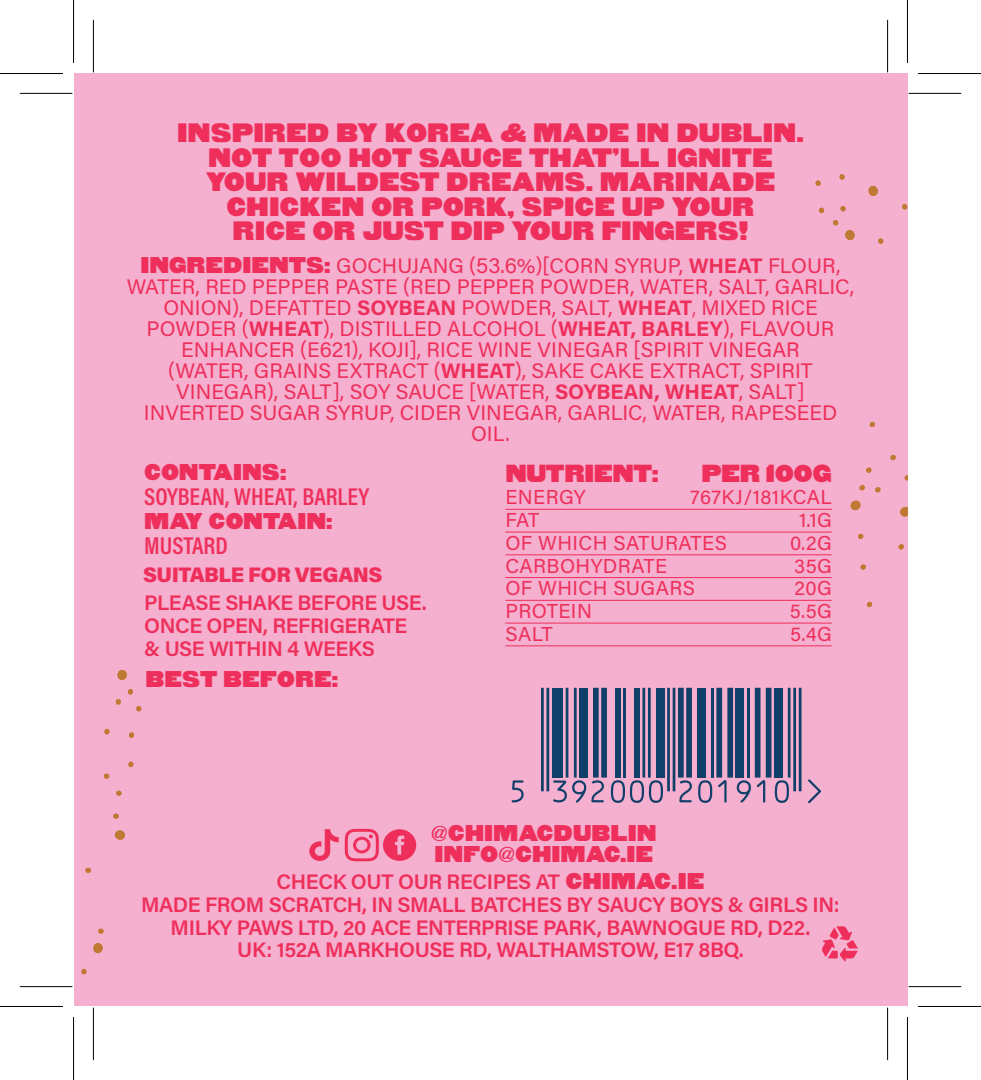
<style>
.page{position:relative;width:981px;height:1080px;background:#fff}
.page>*{position:absolute;margin:0;border:0;box-sizing:border-box;transform-origin:0 0}
.t1{font:24.5px/24.5px "Public Notice JNL";color:#ee2f5b}
.t2{font:600 24.5px "Acumin Pro Cond";color:#ee2f5b}
.Nutrients{font:22.75px "Public Notice JNL";letter-spacing:-.02em;color:#ee2f5b}
.t3{font:21px/21px "Acumin Pro";color:#ee2f5b;text-align:center}
.t4{font:600 21px/22.8px "Acumin Pro";letter-spacing:-.02em;color:#ee2f5b;text-align:center}
.t5{font:21px "Public Notice JNL";color:#ee2f5b}
.t6{font:900 21px "Acumin Pro";letter-spacing:-.02em;color:#ee2f5b}
.Nutrients-2{font:20.3px "Acumin Pro";letter-spacing:.02em;color:#ee2f5b}
.s1{font-family:"Public Notice JNL"}
.s2{font-weight:700}
.s3{font-weight:300}
.s4{font-family:"Public Notice JNL";font-weight:400}
</style>
<div class="page">
<div style="left:74px;top:74px;width:833px;height:932px;background:#f5afcf"></div>
<svg style="left:898px;top:544px;width:5px;height:5px"></svg>
<svg style="left:904px;top:475px;width:3px;height:5px"></svg>
<svg style="left:875px;top:487px;width:5px;height:5px"></svg>
<svg style="left:866px;top:467px;width:5px;height:6px"></svg>
<svg style="left:858px;top:534px;width:5px;height:5px"></svg>
<svg style="left:859px;top:485px;width:5px;height:5px"></svg>
<svg style="left:860px;top:564px;width:5px;height:5px"></svg>
<svg style="left:869px;top:422px;width:6px;height:5px"></svg>
<svg style="left:890px;top:455px;width:5px;height:5px"></svg>
<svg style="left:850px;top:500px;width:10px;height:10px"></svg>
<svg style="left:900px;top:507px;width:7px;height:9px"></svg>
<svg style="left:866px;top:602px;width:6px;height:5px"></svg>
<svg style="left:902px;top:204px;width:5px;height:6px"></svg>
<svg style="left:839px;top:174px;width:5px;height:6px"></svg>
<svg style="left:840px;top:206px;width:5px;height:6px"></svg>
<svg style="left:819px;top:207px;width:5px;height:6px"></svg>
<svg style="left:878px;top:238px;width:5px;height:6px"></svg>
<svg style="left:833px;top:220px;width:5px;height:6px"></svg>
<svg style="left:815px;top:180px;width:5px;height:6px"></svg>
<svg style="left:845px;top:230px;width:9px;height:10px"></svg>
<svg style="left:868px;top:186px;width:9px;height:10px"></svg>
<svg style="left:822px;top:926px;width:35px;height:35px"></svg>
<svg style="left:309px;top:829px;width:29px;height:32px"></svg>
<svg style="left:345px;top:829px;width:71px;height:32px"></svg>
<hr style="left:546px;top:688px;width:3px;height:103px;background:#103f6a">
<hr style="left:541px;top:688px;width:2px;height:103px;background:#103f6a">
<div style="left:552px;top:688px;width:11px;height:89px;background:#103f6a"></div>
<hr style="left:574px;top:688px;width:2px;height:89px;background:#103f6a">
<hr style="left:565px;top:688px;width:3px;height:89px;background:#103f6a">
<div style="left:579px;top:688px;width:8px;height:89px;background:#103f6a"></div>
<div style="left:601px;top:688px;width:6px;height:89px;background:#103f6a"></div>
<div style="left:593px;top:688px;width:5px;height:89px;background:#103f6a"></div>
<div style="left:615px;top:688px;width:5px;height:89px;background:#103f6a"></div>
<hr style="left:623px;top:688px;width:3px;height:89px;background:#103f6a">
<div style="left:634px;top:688px;width:5px;height:89px;background:#103f6a"></div>
<hr style="left:648px;top:688px;width:2px;height:89px;background:#103f6a">
<hr style="left:642px;top:688px;width:3px;height:89px;background:#103f6a">
<div style="left:656px;top:688px;width:8px;height:89px;background:#103f6a"></div>
<hr style="left:672px;top:688px;width:3px;height:103px;background:#103f6a">
<hr style="left:667px;top:688px;width:2px;height:103px;background:#103f6a">
<div style="left:686px;top:688px;width:6px;height:89px;background:#103f6a"></div>
<div style="left:678px;top:688px;width:5px;height:89px;background:#103f6a"></div>
<div style="left:697px;top:688px;width:8px;height:89px;background:#103f6a"></div>
<hr style="left:711px;top:688px;width:2px;height:89px;background:#103f6a">
<div style="left:727px;top:688px;width:6px;height:89px;background:#103f6a"></div>
<div style="left:716px;top:688px;width:6px;height:89px;background:#103f6a"></div>
<div style="left:735px;top:688px;width:8px;height:89px;background:#103f6a"></div>
<hr style="left:746px;top:688px;width:3px;height:89px;background:#103f6a">
<div style="left:765px;top:688px;width:6px;height:89px;background:#103f6a"></div>
<div style="left:754px;top:688px;width:6px;height:89px;background:#103f6a"></div>
<div style="left:774px;top:688px;width:8px;height:89px;background:#103f6a"></div>
<hr style="left:798px;top:688px;width:3px;height:103px;background:#103f6a">
<hr style="left:793px;top:688px;width:3px;height:103px;background:#103f6a">
<hr style="left:787px;top:688px;width:3px;height:89px;background:#103f6a">
<svg style="left:511px;top:780px;width:277px;height:23px"></svg>
<svg style="left:808px;top:779px;width:13px;height:24px"></svg>
<hr style="left:505px;top:509px;width:326px;height:1px;background:#ee2f5b">
<hr style="left:505px;top:531px;width:326px;height:1px;background:#ee2f5b">
<hr style="left:505px;top:554px;width:326px;height:1px;background:#ee2f5b">
<hr style="left:505px;top:577px;width:326px;height:1px;background:#ee2f5b">
<hr style="left:505px;top:600px;width:326px;height:1px;background:#ee2f5b">
<hr style="left:505px;top:622px;width:326px;height:1px;background:#ee2f5b">
<hr style="left:505px;top:645px;width:326px;height:1px;background:#ee2f5b">
<svg style="left:85px;top:868px;width:6px;height:5px"></svg>
<svg style="left:104px;top:728px;width:5px;height:6px"></svg>
<svg style="left:116px;top:699px;width:5px;height:5px"></svg>
<svg style="left:136px;top:706px;width:5px;height:5px"></svg>
<svg style="left:128px;top:761px;width:5px;height:6px"></svg>
<svg style="left:128px;top:689px;width:5px;height:5px"></svg>
<svg style="left:129px;top:732px;width:5px;height:6px"></svg>
<svg style="left:117px;top:670px;width:10px;height:10px"></svg>
<svg style="left:81px;top:968px;width:5px;height:6px"></svg>
<svg style="left:93px;top:943px;width:10px;height:10px"></svg>
<svg style="left:98px;top:928px;width:6px;height:5px"></svg>
<svg style="left:104px;top:773px;width:6px;height:5px"></svg>
<svg style="left:116px;top:790px;width:6px;height:5px"></svg>
<svg style="left:113px;top:813px;width:6px;height:5px"></svg>
<svg style="left:115px;top:830px;width:10px;height:10px"></svg>
<svg style="left:20px;top:92px;width:52px;height:1px"></svg>
<svg style="left:908px;top:92px;width:53px;height:1px"></svg>
<svg style="left:20px;top:987px;width:52px;height:1px"></svg>
<svg style="left:908px;top:987px;width:53px;height:1px"></svg>
<svg style="left:92px;top:20px;width:1px;height:52px"></svg>
<svg style="left:92px;top:1008px;width:1px;height:52px"></svg>
<svg style="left:888px;top:20px;width:1px;height:52px"></svg>
<svg style="left:888px;top:1008px;width:1px;height:52px"></svg>
<hr style="left:20px;top:93px;width:52px;height:1px;background:#000">
<hr style="left:908px;top:93px;width:53px;height:1px;background:#000">
<hr style="left:20px;top:986px;width:52px;height:1px;background:#000">
<hr style="left:908px;top:986px;width:53px;height:1px;background:#000">
<hr style="left:93px;top:20px;width:1px;height:52px;background:#000">
<hr style="left:93px;top:1007px;width:1px;height:53px;background:#000">
<hr style="left:886px;top:20px;width:2px;height:52px;background:#000">
<hr style="left:886px;top:1007px;width:2px;height:53px;background:#000">
<svg style="left:907px;top:0;width:1px;height:63px"></svg>
<svg style="left:907px;top:1017px;width:1px;height:63px"></svg>
<hr style="left:0;top:73px;width:63px;height:1px;background:#000">
<hr style="left:917px;top:73px;width:63px;height:1px;background:#000">
<hr style="left:0;top:1006px;width:63px;height:1px;background:#000">
<hr style="left:917px;top:1006px;width:63px;height:1px;background:#000">
<hr style="left:73px;top:0;width:1px;height:63px;background:#000">
<hr style="left:73px;top:1017px;width:1px;height:63px;background:#000">
<hr style="left:906px;top:0;width:1px;height:63px;background:#000">
<hr style="left:906px;top:1017px;width:1px;height:63px;background:#000">
<p class="t1" style="left:177px;top:119px;width:628px">INSPIRED BY KOREA &amp; MADE IN DUBLIN.</p>
<p class="t1" style="left:206px;top:144px;width:571px">NOT TOO HOT SAUCE THAT’LL IGNITE<br>YOUR WILDEST DREAMS. MARINADE</p>
<p class="t1" style="left:226px;top:193px;width:529px">CHICKEN OR PORK, SPICE UP YOUR</p>
<p class="t1" style="left:232px;top:217px;width:517px">RICE OR JUST DIP YOUR FINGERS!</p>
<p class="t3" style="left:127px;top:254px;width:728px"><span class="s1">INGREDIENTS:</span> GOCHUJANG (53.6%)[CORN SYRUP, <span class="s2">WHEAT</span> FLOUR, WATER, RED PEPPER PASTE (RED PEPPER POWDER, WATER, SALT, GARLIC, ONION), DEFATTED <span class="s2">SOYBEAN</span> POWDER, SALT, <span class="s2">WHEAT</span><span class="s3">,</span> MIXED RICE POWDER (<span class="s2">WHEAT</span>), DISTILLED ALCOHOL (<span class="s2">WHEAT, BARLEY</span>), FLAVOUR ENHANCER (E621), KOJI], RICE WINE VINEGAR [SPIRIT VINEGAR<br>(WATER, GRAINS EXTRACT (<span class="s2">WHEAT</span>), SAKE CAKE EXTRACT, SPIRIT VINEGAR), SALT], SOY SAUCE [WATER, <span class="s2">SOYBEAN, WHEAT</span>, SALT] INVERTED SUGAR SYRUP, CIDER VINEGAR, GARLIC, WATER, RAPESEED OIL.</p>
<p class="t5" style="left:144px;top:459px;width:144px">CONTAINS:</p>
<p class="t2" style="left:144px;top:480px;width:227px">SOYBEAN, WHEAT, BARLEY</p>
<p class="t5" style="left:144px;top:508px;width:190px">MAY CONTAIN:</p>
<p class="t2" style="left:144px;top:529px;width:85px">MUSTARD</p>
<p class="t6" style="left:143px;top:559px;width:241px">SUITABLE FOR VEGANS</p>
<p class="t4" style="left:144px;top:590px;width:284px;text-align:left">PLEASE SHAKE BEFORE USE.<br>ONCE OPEN, REFRIGERATE &amp; USE WITHIN 4 WEEKS</p>
<p class="t5" style="left:145px;top:666px;width:194px">BEST BEFORE:</p>
<p class="Nutrients" style="left:505px;top:459px;width:155px">NUTRIENT:</p>
<p class="Nutrients" style="left:701px;top:459px;width:132px">PER 100G</p>
<p class="Nutrients-2" style="left:505px;top:483px;width:82px">ENERGY</p>
<p class="Nutrients-2" style="left:690px;top:483px;width:143px">767KJ/181KCAL</p>
<p class="Nutrients-2" style="left:505px;top:506px;width:35px">FAT</p>
<p class="Nutrients-2" style="left:799px;top:506px;width:34px">1.1G</p>
<p class="Nutrients-2" style="left:505px;top:529px;width:223px">OF WHICH SATURATES</p>
<p class="Nutrients-2" style="left:790px;top:529px;width:43px">0.2G</p>
<p class="Nutrients-2" style="left:505px;top:551px;width:163px">CARBOHYDRATE</p>
<p class="Nutrients-2" style="left:794px;top:551px;width:39px">35G</p>
<p class="Nutrients-2" style="left:505px;top:574px;width:191px">OF WHICH SUGARS</p>
<p class="Nutrients-2" style="left:794px;top:574px;width:39px">20G</p>
<p class="Nutrients-2" style="left:505px;top:597px;width:88px">PROTEIN</p>
<p class="Nutrients-2" style="left:789px;top:597px;width:43px">5.5G</p>
<p class="Nutrients-2" style="left:505px;top:620px;width:49px">SALT</p>
<p class="Nutrients-2" style="left:790px;top:620px;width:43px">5.4G</p>
<p class="t5" style="left:431px;top:820px;width:227px">@CHIMACDUBLIN</p>
<p class="t5" style="left:434px;top:841px;width:220px">INFO@CHIMAC.IE</p>
<p class="t4" style="left:141px;top:869px;width:700px">CHECK OUT OUR RECIPES AT <span class="s4">CHIMAC.IE<br></span>MADE FROM SCRATCH, IN SMALL BATCHES BY SAUCY BOYS &amp; GIRLS IN:</p>
<p class="t4" style="left:171px;top:915px;width:641px">MILKY PAWS LTD, 20 ACE ENTERPRISE PARK, BAWNOGUE RD, D22.</p>
<p class="t4" style="left:237px;top:937px;width:508px">UK: 152A MARKHOUSE RD, WALTHAMSTOW, E17 8BQ.</p>
</div>
